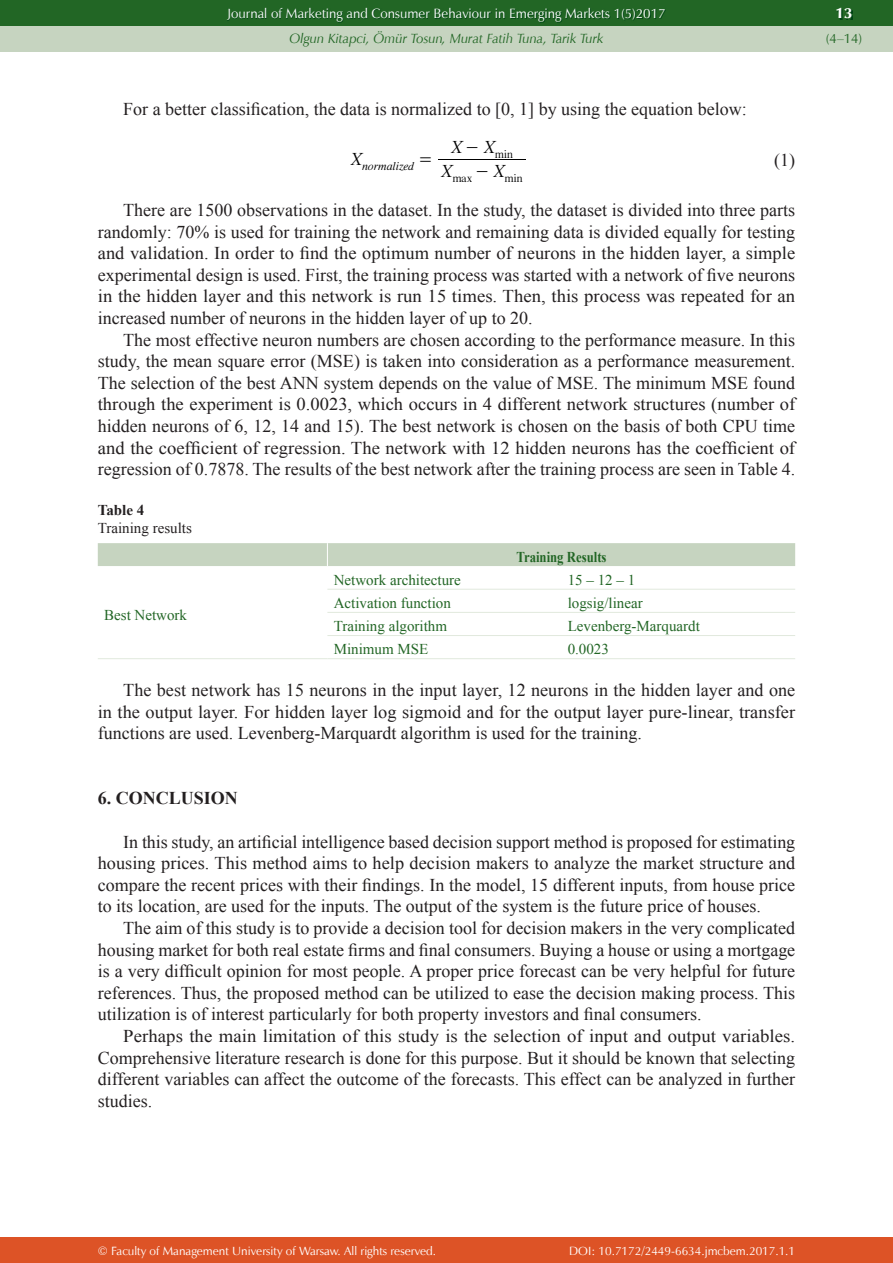
<style>
.page{position:relative;width:893px;height:1263px;background:#fff}
.page>*{position:absolute;margin:0;border:0;box-sizing:border-box;transform-origin:0 0}
.t1{font:18px/21.6px "Times New Roman";color:#231f20;text-align:justify}
.t2{font:18px/21.6px "Times New Roman";color:#231f20;text-align:justify;scale:1.04 1}
.t3{font:700 18px "Times New Roman";color:#231f20}
.t4{font:italic 18px "MM Times";color:#000}
.t5{font:18px "MM Times Roman";color:#000}
.t6{font:15px "Times New Roman";color:#226625}
.t7{font:15px "Times New Roman";color:#231f20}
.t8{font:700 15px "Times New Roman";color:#226625;scale:.85 1}
.t9{font:700 15px "Times New Roman";color:#231f20}
.t10{font:15px "Zapf Humnst Ult EU";color:#fff}
.t11{font:13.5px "Zapf Humnst EU";color:#fff}
.t12{font:italic 13.5px "Zapf Humnst EU";color:#226625}
.t13{font:13.5px "Zapf Humnst EU";color:#226625}
.t14{font:12px "Zapf Humnst EU";color:#fff}
.t15{font:italic 11.7px "MM Times";color:#000}
.t16{font:11.7px "MM Times Roman";color:#000}
.s1{font-family:"MM Times";font-style:italic}
</style>
<div class="page">
<div style="left:0;top:0;width:893px;height:51px;background:#c6d4c0"></div>
<div style="left:0;top:1237px;width:893px;height:26px;background:#dd5326"></div>
<div style="left:0;top:0;width:893px;height:26px;background:#226625"></div>
<img style="left:228px;top:9px;width:438px;height:14px">
<img style="left:837px;top:9px;width:16px;height:11px">
<hr style="left:438px;top:160px;width:87px;height:1px;background:#000">
<div style="left:98px;top:543px;width:697px;height:23px;background:#c6d4c0"></div>
<hr style="left:327px;top:589px;width:468px;height:1px;background:#e1e9dd">
<hr style="left:327px;top:612px;width:468px;height:1px;background:#e1e9dd">
<hr style="left:327px;top:635px;width:468px;height:1px;background:#e1e9dd">
<hr style="left:327px;top:658px;width:468px;height:1px;background:#e1e9dd">
<hr style="left:98px;top:658px;width:229px;height:1px;background:#e1e9dd">
<p class="t11" style="left:227px;top:5px;width:440px">Journal of Marketing and Consumer Behaviour in Emerging Markets 1(5)2017</p>
<p class="t12" style="left:290px;top:30px;width:315px">Olgun Kitapci, Ömür Tosun, Murat Fatih Tuna, Tarik Turk</p>
<p class="t1" style="left:123px;top:98px;width:625px">For a better classification, the data is normalized to [0, 1] by using the equation below:</p>
<p class="t4" style="left:351px;top:153px;width:13px">X</p>
<p class="t4" style="left:442px;top:165px;width:13px">X</p>
<p class="t5" style="left:476px;top:165px;width:31px">- <span class="s1">X</span></p>
<p class="t4" style="left:451px;top:141px;width:45px">X X</p>
<p class="t16" style="left:453px;top:174px;width:21px">max</p>
<p class="t16" style="left:505px;top:174px;width:19px">min</p>
<p class="t5" style="left:466px;top:141px;width:14px">-</p>
<p class="t16" style="left:495px;top:150px;width:19px">min</p>
<p class="t1" style="left:774px;top:149px;width:22px">(1)</p>
<p class="t1" style="left:98px;top:199px;width:699px;text-indent:26px">There are 1500 observations in the dataset. In the study, the dataset is divided into three parts randomly: 70% is used for training the network and remaining data is divided equally for testing and validation. In order to find the optimum number of neurons in the hidden layer, a simple experimental design is used. First, the training process was started with a network of five neurons in the hidden layer and this network is run 15 times. Then, this process was repeated for an increased number of neurons in the hidden layer of up to 20.</p>
<p class="t1" style="left:98px;top:329px;width:699px;text-indent:26px">The most effective neuron numbers are chosen according to the performance measure. In this study, the mean square error (MSE) is taken into consideration as a performance measurement.<br>The selection of the best ANN system depends on the value of MSE. The minimum MSE found through the experiment is 0.0023, which occurs in 4 different network structures (number of hidden neurons of 6, 12, 14 and 15). The best network is chosen on the basis of both CPU time and the coefficient of regression. The network with 12 hidden neurons has the coefficient of regression of 0.7878. The results of the best network after the training process are seen in Table 4.</p>
<p class="t9" style="left:98px;top:501px;width:48px">Table 4</p>
<p class="t7" style="left:98px;top:519px;width:96px">Training results</p>
<p class="t8" style="left:516px;top:548px;width:107px">Training Results</p>
<p class="t15" style="left:362px;top:162px;width:71px">normalized <sup>=</sup></p>
<p class="t6" style="left:334px;top:572px;width:129px">Network architecture</p>
<p class="t6" style="left:568px;top:572px;width:69px">15 – 12 – 1</p>
<p class="t6" style="left:334px;top:595px;width:119px">Activation function</p>
<p class="t6" style="left:568px;top:595px;width:77px">logsig/linear</p>
<p class="t6" style="left:334px;top:618px;width:115px">Training algorithm</p>
<p class="t6" style="left:568px;top:618px;width:134px">Levenberg-Marquardt</p>
<p class="t6" style="left:334px;top:641px;width:96px">Minimum MSE</p>
<p class="t6" style="left:568px;top:641px;width:43px">0.0023</p>
<p class="t1" style="left:98px;top:679px;width:699px;text-indent:26px">The best network has 15 neurons in the input layer, 12 neurons in the hidden layer and one in the output layer. For hidden layer log sigmoid and for the output layer pure-linear, transfer functions are used. Levenberg-Marquardt algorithm is used for the training.</p>
<p class="t6" style="left:104px;top:606px;width:84px">Best Network</p>
<p class="t3" style="left:98px;top:788px;width:142px">6. CONCLUSION</p>
<p class="t1" style="left:98px;top:831px;width:699px;text-indent:26px">In this study, an artificial intelligence based decision support method is proposed for estimating housing prices. This method aims to help decision makers to analyze the market structure and compare the recent prices with their findings. In the model, 15 different inputs, from house price to its location, are used for the inputs. The output of the system is the future price of houses.</p>
<p class="t1" style="left:98px;top:917px;width:699px;text-indent:26px">The aim of this study is to provide a decision tool for decision makers in the very complicated housing market for both real estate firms and final consumers. Buying a house or using a mortgage is a very difficult opinion for most people. A proper price forecast can be very helpful for future references. Thus, the proposed method can be utilized to ease the decision making process. This utilization is of interest particularly for both property investors and final consumers.</p>
<p class="t2" style="left:98px;top:1025px;width:672px;text-indent:26px">Perhaps the main limitation of this study is the selection of input and output variables.<br>Comprehensive literature research is done for this purpose. But it should be known that selecting different variables can affect the outcome of the forecasts. This effect can be analyzed in further studies.</p>
<p class="t10" style="left:836px;top:4px;width:18px">13</p>
<p class="t13" style="left:826px;top:30px;width:38px">(4–14)</p>
<p class="t14" style="left:98px;top:1243px;width:340px">© Faculty of Management University of Warsaw. All rights reserved.</p>
<p class="t14" style="left:569px;top:1243px;width:227px">DOI: 10.7172/2449-6634.jmcbem.2017.1.1</p>
</div>
